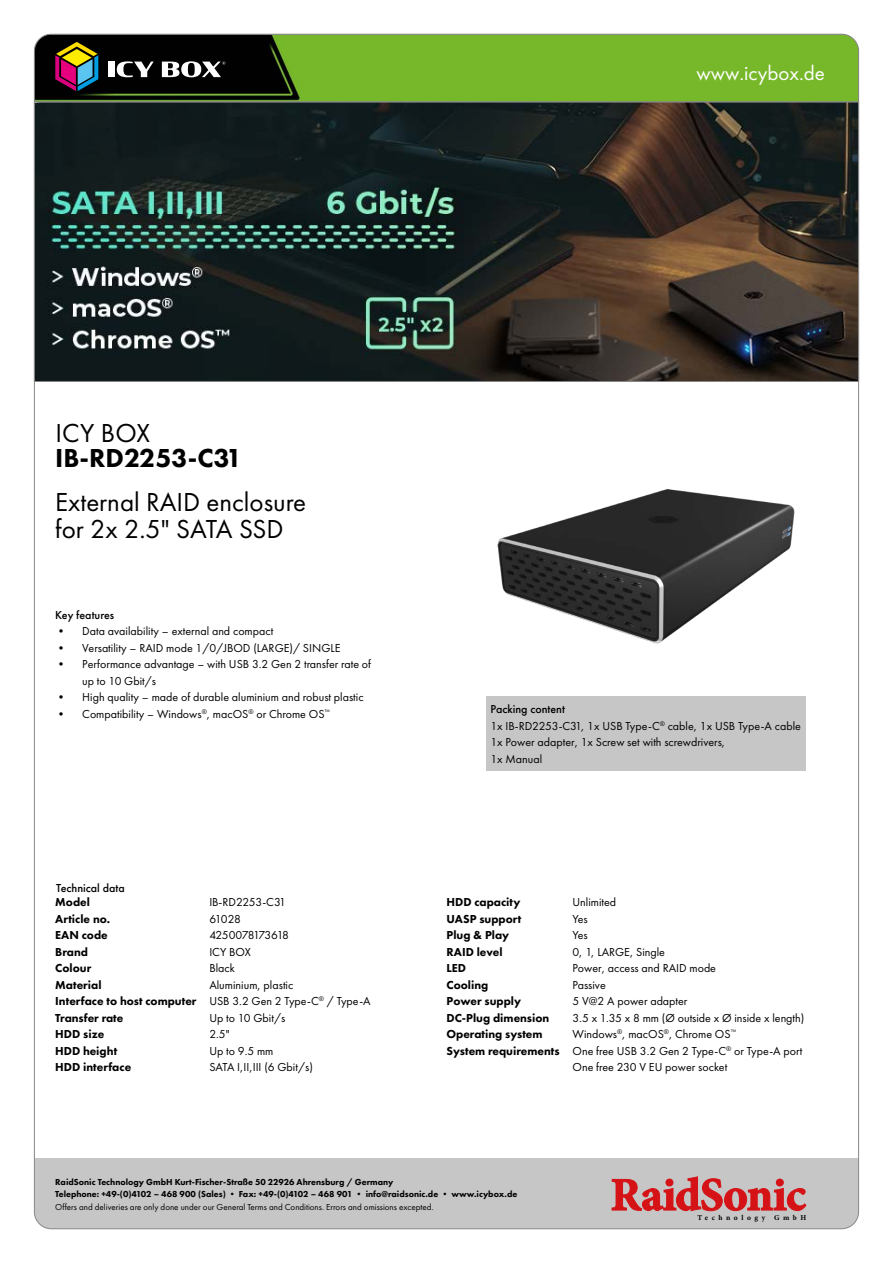
<style>
.page{position:relative;width:893px;height:1263px;background:#fff}
.page>*{position:absolute;margin:0;border:0;box-sizing:border-box;transform-origin:0 0}
.t1{font:27px/27px "Futura PT";color:#000}
.t2{font:800 27px "Futura PT";color:#000}
.t3{font:21px "Futura PT";color:#fff}
.t4{font:12px/16.5px "Futura PT";color:#000}
.t5{font:800 12px/16.5px "Futura PT";color:#000}
.t6{font:500 12px "Futura PT";color:#000}
.t7{font:800 9px/12px "Futura PT";color:#000}
.t8{font:9px "Futura PT";color:#000}
.t9{font:700 7.5px "Minion Pro";letter-spacing:.47em;color:#000}
.s1{font-weight:500}
</style>
<div class="page">
<svg style="left:36px;top:102px;width:821px;height:280px;background:#282d29"></svg>
<img style="left:497px;top:489px;width:298px;height:155px">
<div style="left:34px;top:1159px;width:825px;height:70px;background:#c6c6c6"></div>
<svg style="left:612px;top:1176px;width:194px;height:35px"></svg>
<svg style="left:34px;top:34px;width:825px;height:68px;background:#5c8c24"></svg>
<div style="left:486px;top:696px;width:320px;height:75px;background:#c6c6c6"></div>
<div style="left:108px;top:62px;width:7px;height:15px;background:#fff"></div>
<svg style="left:117px;top:61px;width:37px;height:16px"></svg>
<svg style="left:162px;top:61px;width:63px;height:16px"></svg>
<svg style="left:55px;top:42px;width:43px;height:49px;background:#6c5348"></svg>
<h2 class="t3" style="left:696px;top:60px;width:130px">www.icybox.de</h2>
<h1 class="t1" style="left:55px;top:419px;width:96px">ICY BOX</h1>
<h1 class="t2" style="left:55px;top:441px;width:189px">IB-RD2253-C31</h1>
<h1 class="t1" style="left:55px;top:488px;width:252px">External RAID enclosure for 2x 2.5" SATA SSD</h1>
<p class="t6" style="left:55px;top:607px;width:60px">Key features</p>
<p class="t4" style="left:55px;top:623px;width:220px">• Data availability – external and compact</p>
<p class="t4" style="left:55px;top:639px;width:287px">• Versatility – RAID mode 1/0/JBOD (LARGE)/ SINGLE</p>
<p class="t4" style="left:82px;top:656px;width:290px;text-indent:-27px">• Performance advantage – with USB 3.2 Gen 2 transfer rate of up to 10 Gbit/s</p>
<p class="t4" style="left:55px;top:689px;width:310px">• High quality – made of durable aluminium and robust plastic</p>
<p class="t4" style="left:55px;top:705px;width:276px">• Compatibility – Windows<sup>®</sup>, macOS<sup>®</sup> or Chrome OS<sup>™</sup></p>
<p class="t6" style="left:56px;top:881px;width:70px">Technical data</p>
<p class="t4" style="left:490px;top:701px;width:312px"><span class="s1">Packing content<br></span>1x IB-RD2253-C31, 1x USB Type-C<sup>®</sup> cable, 1x USB Type-A cable 1x Power adapter, 1x Screw set with screwdrivers,<br>1x Manual</p>
<p class="t5" style="left:55px;top:894px;width:143px">Model<br>Article no.<br>EAN code<br>Brand<br>Colour<br>Material<br>Interface to host computer<br>Transfer rate<br>HDD size<br>HDD height<br>HDD interface</p>
<p class="t4" style="left:209px;top:894px;width:163px">IB-RD2253-C31<br>61028<br>4250078173618<br>ICY BOX<br>Black<br>Aluminium, plastic<br>USB 3.2 Gen 2 Type-C<sup>®</sup> / Type-A<br>Up to 10 Gbit/s<br>2.5"<br>Up to 9.5 mm<br>SATA I,II,III (6 Gbit/s)</p>
<p class="t4" style="left:572px;top:894px;width:233px">Unlimited<br>Yes<br>Yes<br>0, 1, LARGE, Single<br>Power, access and RAID mode<br>Passive<br>5 V@2 A power adapter<br>3.5 x 1.35 x 8 mm (Ø outside x Ø inside x length)<br>Windows<sup>®</sup>, macOS<sup>®</sup>, Chrome OS<sup>™<br></sup>One free USB 3.2 Gen 2 Type-C<sup>®</sup> or Type-A port<br>One free 230 V EU power socket</p>
<p class="t5" style="left:446px;top:894px;width:115px">HDD capacity<br>UASP support<br>Plug &amp; Play<br>RAID level<br>LED<br>Cooling<br>Power supply<br>DC-Plug dimension<br>Operating system<br>System requirements</p>
<p class="t7" style="left:55px;top:1175px;width:464px">RaidSonic Technology GmbH Kurt-Fischer-Straße 50 22926 Ahrensburg / Germany<br>Telephone: +49-(0)4102 – 468 900 (Sales) • Fax: +49-(0)4102 – 468 901 • info@raidsonic.de • www.icybox.de</p>
<p class="t8" style="left:55px;top:1202px;width:380px">Offers and deliveries are only done under our General Terms and Conditions. Errors and omissions excepted.</p>
<p class="t9" style="left:697px;top:1212px;width:110px">Technology GmbH</p>
</div>
